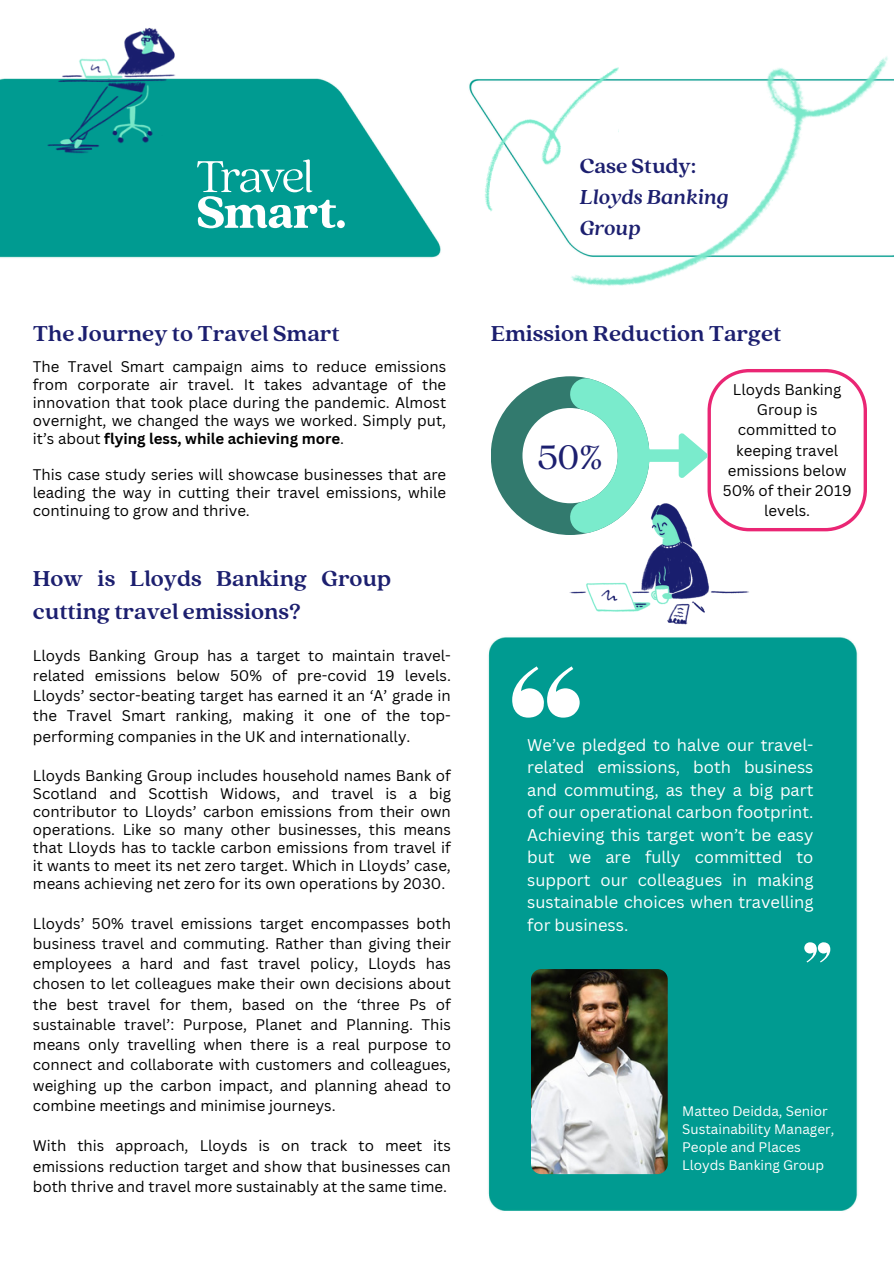
<style>
.page{position:relative;width:894px;height:1264px;background:#fff}
.page>*{position:absolute;margin:0;border:0;box-sizing:border-box;transform-origin:0 0}
.t1{font:37.65px "Quincy CF";color:#1c1f6f}
.t2{font:700 24px/32.7px "Quincy CF";color:#1c1f6f}
.t3{font:italic 700 22.5px/31px "Quincy CF";color:#1c1f6f}
.t4{font:16.5px/22.5px "Canva Sans";color:#fff;text-align:justify}
.t5{font:15px/20.2px "Canva Sans";color:#000;text-align:justify}
.t6{font:13.5px/18px "Canva Sans";color:#fff}
.s1{font-style:normal}
.s2{font-weight:700}
</style>
<div class="page">
<img style="left:0;top:78px;width:441px;height:180px">
<div style="left:488px;top:637px;width:370px;height:574px;background:#009b91"></div>
<svg style="left:197px;top:159px;width:139px;height:69px"></svg>
<div style="left:337px;top:220px;width:8px;height:8px;background:#fff;border-radius:50%"></div>
<svg style="left:512px;top:666px;width:67px;height:51px"></svg>
<svg style="left:804px;top:942px;width:25px;height:20px"></svg>
<img style="left:484px;top:79px;width:85px;height:133px">
<img style="left:569px;top:56px;width:324px;height:230px">
<img style="left:33px;top:28px;width:189px;height:159px">
<img style="left:550px;top:535px;width:205px;height:131px">
<svg style="left:491px;top:369px;width:375px;height:166px"></svg>
<img style="left:531px;top:969px;width:136px;height:205px;border-radius:10px">
<p class="t3" style="left:579px;top:149px;width:150px"><span class="s1">Case Study:<br></span>Lloyds Banking<br>Group</p>
<p class="t2" style="left:33px;top:316px;width:308px">The Journey to Travel Smart</p>
<h1 class="t2" style="left:490px;top:316px;width:292px">Emission Reduction Target</h1>
<h2 class="t5" style="left:33px;top:357px;width:415px;line-height:18px">The Travel Smart campaign aims to reduce emissions from corporate air travel. It takes advantage of the innovation that took place during the pandemic. Almost overnight, we changed the ways we worked. Simply put, it’s about <span class="s2">flying less, while achieving more</span>.</h2>
<p class="t5" style="left:33px;top:465px;width:415px;line-height:18px">This case study series will showcase businesses that are leading the way in cutting their travel emissions, while continuing to grow and thrive.</p>
<p class="t2" style="left:33px;top:561px;width:360px">How is Lloyds Banking Group cutting travel emissions?</p>
<p class="t5" style="left:33px;top:644px;width:419px">Lloyds Banking Group has a target to maintain travel&shy;related emissions below 50% of pre-covid 19 levels.<br>Lloyds’ sector-beating target has earned it an ‘A’ grade in the Travel Smart ranking, making it one of the top&shy;performing companies in the UK and internationally.</p>
<h1 class="t5" style="left:33px;top:766px;width:419px;line-height:18px">Lloyds Banking Group includes household names Bank of Scotland and Scottish Widows, and travel is a big contributor to Lloyds’ carbon emissions from their own operations. Like so many other businesses, this means that Lloyds has to tackle carbon emissions from travel if it wants to meet its net zero target. Which in Lloyds’ case, means achieving net zero for its own operations by 2030.</h1>
<p class="t5" style="left:33px;top:912px;width:419px">Lloyds’ 50% travel emissions target encompasses both business travel and commuting. Rather than giving their employees a hard and fast travel policy, Lloyds has chosen to let colleagues make their own decisions about the best travel for them, based on the ‘three Ps of sustainable travel’: Purpose, Planet and Planning. This means only travelling when there is a real purpose to connect and collaborate with customers and colleagues, weighing up the carbon impact, and planning ahead to combine meetings and minimise journeys.</p>
<p class="t5" style="left:33px;top:1135px;width:419px">With this approach, Lloyds is on track to meet its emissions reduction target and show that businesses can both thrive and travel more sustainably at the same time.</p>
<h1 class="t1" style="left:537px;top:433px;width:67px">50%</h1>
<h2 class="t5" style="left:722px;top:379px;width:130px;text-align:center">Lloyds Banking<br>Group is committed to keeping travel emissions below<br>50% of their 2019 levels.</h2>
<p class="t4" style="left:527px;top:733px;width:288px">We’ve pledged to halve our travel&shy;related emissions, both business and commuting, as they a big part of our operational carbon footprint.<br>Achieving this target won’t be easy but we are fully committed to support our colleagues in making sustainable choices when travelling for business.</p>
<p class="t6" style="left:682px;top:1101px;width:154px">Matteo Deidda, Senior<br>Sustainability Manager,<br>People and Places</p>
<p class="t6" style="left:682px;top:1155px;width:143px">Lloyds Banking Group</p>
</div>
